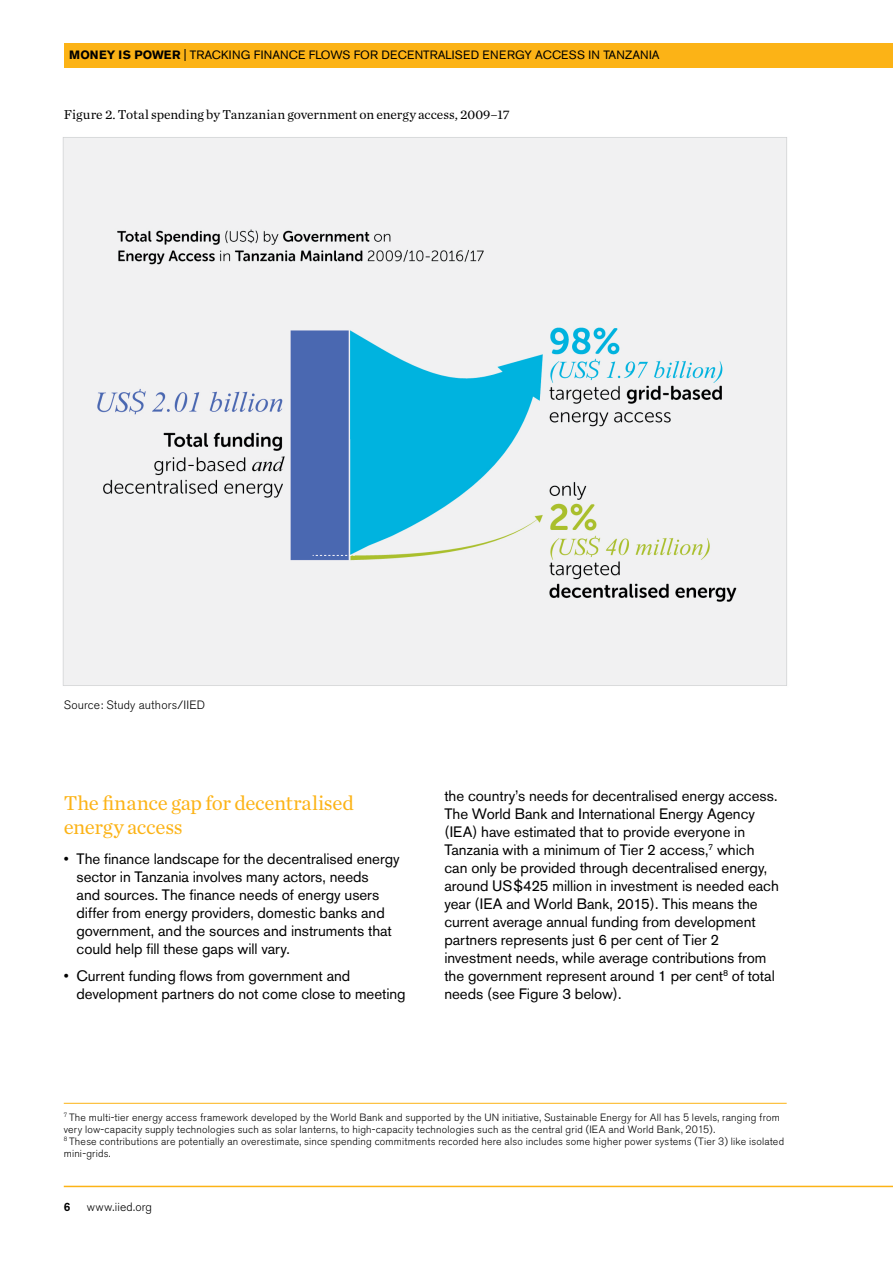
<style>
.page{position:relative;width:893px;height:1263px;background:#fff}
.page>*{position:absolute;margin:0;border:0;box-sizing:border-box;transform-origin:0 0}
.t1{font:21px/24px "Chronicle Text G1";letter-spacing:-.015em;color:#fcb316}
.t2{font:15px/18px "Akzidenz Grotesk BE";color:#000}
.t3{font:13.5px "Chronicle Text G1";color:#000}
.t4{font:12px "Akzidenz Grotesk BE";letter-spacing:.02em;color:#000}
.t5{font:300 12px "Akzidenz Grotesk BE";letter-spacing:.015em;color:#000}
.t6{font:500 12px "Akzidenz Grotesk BE";color:#000}
.t7{font:300 10.5px/12px "Akzidenz Grotesk BE";letter-spacing:.02em;color:#000}
.s1{font-weight:700}
</style>
<div class="page">
<div style="left:65px;top:43px;width:828px;height:24px;background:#fcb316"></div>
<hr style="left:64px;top:1186px;width:829px;height:1px;background:#fcb316">
<img style="left:62px;top:137px;width:725px;height:549px">
<hr style="left:64px;top:1103px;width:723px;height:1px;background:#fcb316">
<p class="t4" style="left:69px;top:48px;width:592px"><span class="s1">MONEY IS POWER</span> | Tracking finance flows for decentralised energy access in Tanzania</p>
<p class="t3" style="left:64px;top:105px;width:447px">Figure 2. Total spending by Tanzanian government on energy access, 2009–17</p>
<p class="t5" style="left:64px;top:698px;width:143px">Source: Study authors/IIED</p>
<h1 class="t1" style="left:64px;top:790px;width:292px">The finance gap for decentralised energy access</h1>
<p class="t2" style="left:77px;top:850px;width:325px;text-indent:-13px">• The finance landscape for the decentralised energy sector in Tanzania involves many actors, needs<br>and sources. The finance needs of energy users differ from energy providers, domestic banks and government, and the sources and instruments that could help fill these gaps will vary.</p>
<p class="t2" style="left:77px;top:967px;width:331px;text-indent:-13px">• Current funding flows from government and development partners do not come close to meeting</p>
<p class="t2" style="left:444px;top:787px;width:336px">the country’s needs for decentralised energy access.<br>The World Bank and International Energy Agency (IEA) have estimated that to provide everyone in Tanzania with a minimum of Tier 2 access,<sup>7</sup> which can only be provided through decentralised energy, around US$425 million in investment is needed each year (IEA and World Bank, 2015). This means the current average annual funding from development partners represents just 6 per cent of Tier 2 investment needs, while average contributions from the government represent around 1 per cent<sup>8</sup> of total needs (see Figure 3 below).</p>
<p class="t7" style="left:64px;top:1111px;width:722px"><sup>7</sup> The multi-tier energy access framework developed by the World Bank and supported by the UN initiative, Sustainable Energy for All has 5 levels, ranging from very low-capacity supply technologies such as solar lanterns, to high-capacity technologies such as the central grid (IEA and World Bank, 2015).<br><sup>8</sup> These contributions are potentially an overestimate, since spending commitments recorded here also includes some higher power systems (Tier 3) like isolated mini-grids.</p>
<p class="t6" style="left:64px;top:1199px;width:8px">6</p>
<p class="t5" style="left:87px;top:1200px;width:67px">www.iied.org</p>
</div>
